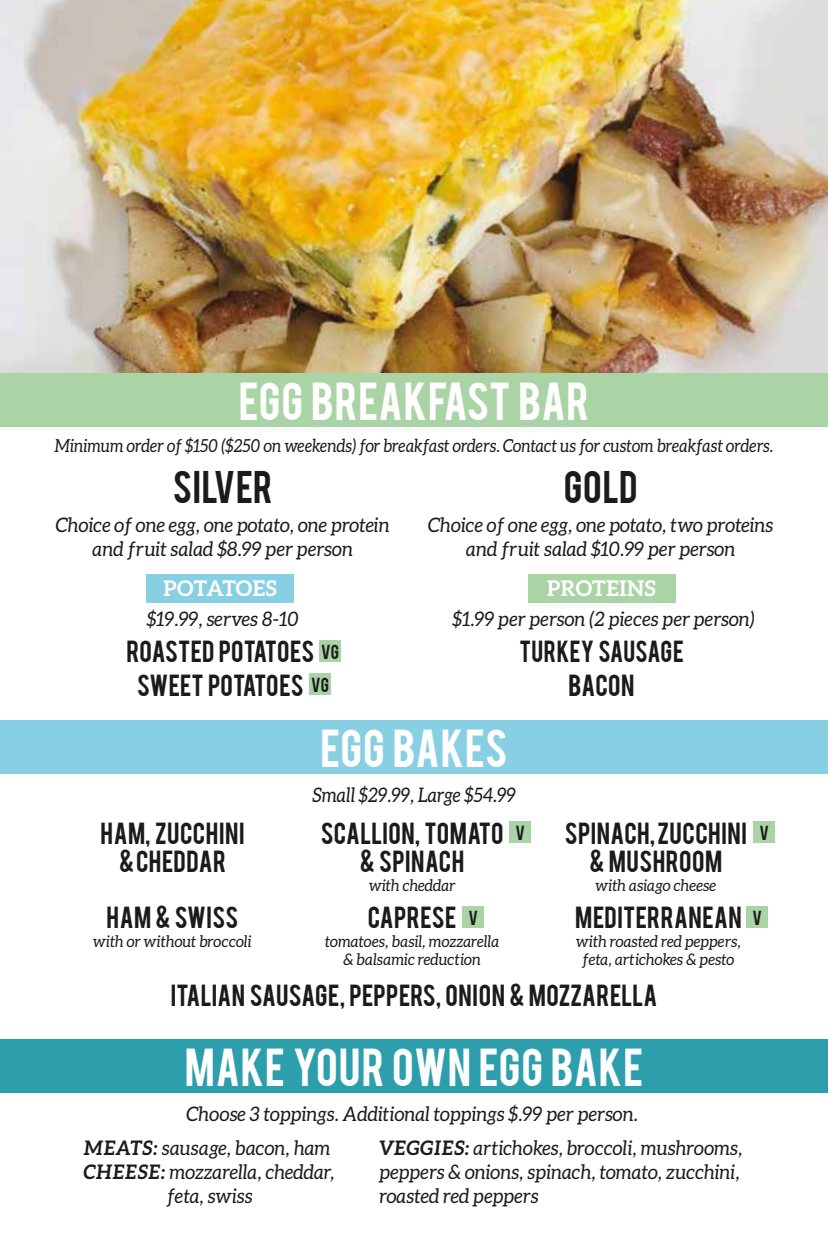
<style>
.page{position:relative;width:828px;height:1260px;background:#fff}
.page>*{position:absolute;margin:0;border:0;box-sizing:border-box;transform-origin:0 0}
.t1{font:42px "Bebas";letter-spacing:.015em;color:#fff}
.t2{font:36px "Bebas";letter-spacing:.02em;color:#1c1b1b}
.t3{font:24px/28px "Bebas";letter-spacing:.015em;color:#1c1b1b;text-align:center}
.t4{font:24px "Bebas";letter-spacing:.015em;color:#1c1b1b;scale:.95 1}
.t5{font:700 21.6px "Aleo";letter-spacing:.005em;color:#fff}
.t6{font:700 21.6px "Aleo";letter-spacing:.025em;color:#fff}
.t7{font:italic 20px/24px "Aleo";color:#1c1b1b;text-align:center;scale:.95 1}
.t8{font:italic 20px "Aleo";letter-spacing:.02em;color:#1c1b1b;scale:.95 1}
.t9{font:italic 20px "Aleo";color:#1c1b1b;scale:.9 1}
.t10{font:italic 18px "Aleo";color:#1c1b1b;scale:.89 1}
.t11{font:italic 16px/18px "Aleo";color:#1c1b1b;text-align:center;scale:.95 1}
.t12{font:16px/33px "Bebas";color:#1c1b1b}
.s1{font-weight:700}
</style>
<div class="page">
<img style="left:0;top:0;width:828px;height:373px">
<div style="left:0;top:373px;width:828px;height:54px;background:#aad4a5"></div>
<div style="left:147px;top:574px;width:147px;height:29px;background:#87cfe2"></div>
<div style="left:528px;top:574px;width:147px;height:29px;background:#aad4a5"></div>
<div style="left:0;top:721px;width:828px;height:53px;background:#87cfe2"></div>
<div style="left:0;top:1039px;width:828px;height:54px;background:#2d9eab"></div>
<div style="left:509px;top:822px;width:22px;height:21px;background:#aad4a5"></div>
<div style="left:462px;top:907px;width:22px;height:21px;background:#aad4a5"></div>
<div style="left:753px;top:822px;width:22px;height:21px;background:#aad4a5"></div>
<div style="left:746px;top:907px;width:22px;height:21px;background:#aad4a5"></div>
<div style="left:319px;top:641px;width:22px;height:21px;background:#aad4a5"></div>
<div style="left:309px;top:674px;width:22px;height:21px;background:#aad4a5"></div>
<h1 class="t1" style="left:239px;top:370px;width:352px">EGG BREAKFAST BAR</h1>
<p class="t10" style="left:55px;top:436px;width:809px">Minimum order of $150 ($250 on weekends) for breakfast orders. Contact us for custom breakfast orders.</p>
<h2 class="t2" style="left:173px;top:460px;width:102px">SILVER</h2>
<p class="t7" style="left:56px;top:513px;width:353px">Choice of one egg, one potato, one protein and fruit salad $8.99 per person</p>
<p class="t5" style="left:163px;top:576px;width:115px">POTATOES</p>
<h2 class="t2" style="left:564px;top:460px;width:76px">GOLD</h2>
<p class="t7" style="left:428px;top:513px;width:365px">Choice of one egg, one potato, two proteins and fruit salad $10.99 per person</p>
<p class="t6" style="left:547px;top:576px;width:110px">PROTEINS</p>
<p class="t7" style="left:147px;top:607px;width:161px">$19.99, serves 8-10</p>
<p class="t8" style="left:453px;top:608px;width:320px">$1.99 per person (2 pieces per person)</p>
<p class="t3" style="left:126px;top:633px;width:189px;line-height:33.6px">ROASTED POTATOES<br>SWEET POTATOES</p>
<p class="t12" style="left:311px;top:634px;width:29px;text-indent:10px">VG<br>VG</p>
<h1 class="t1" style="left:321px;top:718px;width:188px">EGG BAKES</h1>
<p class="t4" style="left:519px;top:634px;width:175px">TURKEY SAUSAGE</p>
<p class="t3" style="left:569px;top:669px;width:68px">BACON</p>
<p class="t3" style="left:101px;top:818px;width:145px">HAM, ZUCCHINI &amp; CHEDDAR</p>
<p class="t3" style="left:107px;top:902px;width:133px">HAM &amp; SWISS</p>
<p class="t11" style="left:93px;top:932px;width:168px">with or without broccoli</p>
<p class="t9" style="left:313px;top:784px;width:227px">Small $29.99, Large $54.99</p>
<p class="t3" style="left:321px;top:818px;width:184px">SCALLION, TOMATO &amp; SPINACH</p>
<p class="t12" style="left:515px;top:815px;width:11px">V</p>
<p class="t3" style="left:565px;top:818px;width:184px">SPINACH, ZUCCHINI &amp; MUSHROOM</p>
<p class="t11" style="left:369px;top:876px;width:92px">with cheddar</p>
<p class="t11" style="left:596px;top:876px;width:128px">with asiago cheese</p>
<p class="t12" style="left:759px;top:815px;width:11px">V</p>
<p class="t3" style="left:368px;top:902px;width:90px">CAPRESE</p>
<p class="t11" style="left:325px;top:932px;width:185px">tomatoes, basil, mozzarella &amp; balsamic reduction</p>
<p class="t12" style="left:468px;top:900px;width:11px">V</p>
<p class="t3" style="left:575px;top:902px;width:168px">MEDITERRANEAN</p>
<p class="t11" style="left:576px;top:932px;width:175px">with roasted red peppers, feta, artichokes &amp; pesto</p>
<p class="t12" style="left:752px;top:900px;width:11px">V</p>
<p class="t3" style="left:171px;top:979px;width:488px">ITALIAN SAUSAGE, PEPPERS, ONION &amp; MOZZARELLA</p>
<h1 class="t1" style="left:185px;top:1036px;width:460px">MAKE YOUR OWN EGG BAKE</h1>
<p class="t7" style="left:186px;top:1102px;width:477px">Choose 3 toppings. Additional toppings $.99 per person.</p>
<p class="t7" style="left:83px;top:1136px;width:266px"><span class="s1">MEATS:</span> sausage, bacon, ham<br><span class="s1">CHEESE:</span> mozzarella, cheddar, feta, swiss</p>
<p class="t7" style="left:379px;top:1136px;width:384px;text-align:left"><span class="s1">VEGGIES:</span> artichokes, broccoli, mushrooms, peppers &amp; onions, spinach, tomato, zucchini, roasted red peppers</p>
</div>
